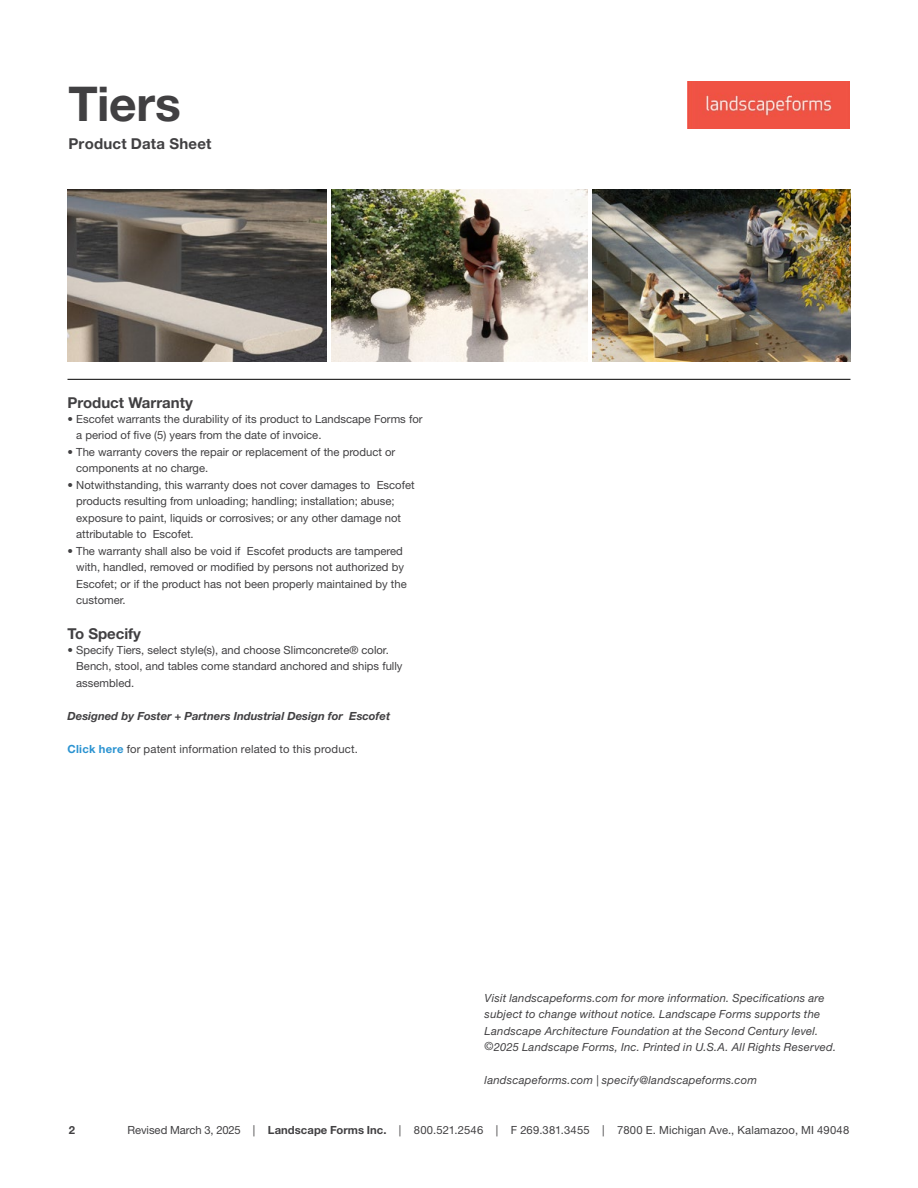
<style>
.page{position:relative;width:918px;height:1188px;background:#fff}
.page>*{position:absolute;margin:0;border:0;box-sizing:border-box;transform-origin:0 0}
.t1{font:700 48px "Helvetica Neue LT Pro";letter-spacing:-.005em;color:#414042}
.t2{font:700 15px "Helvetica Neue LT Pro";color:#414042}
.t3{font:11.25px/16.5px "Helvetica Neue LT Pro";color:#414042}
.t4{font:italic 11.25px/16.5px "Helvetica Neue LT Pro";letter-spacing:.02em;color:#414042}
.t5{font:italic 700 11.25px "Helvetica Neue LT Pro";color:#414042}
.t6{font:700 11.25px "Helvetica Neue LT Pro";color:#414042}
.s1{font-weight:700;color:#2b93d1}
.s2{font-weight:700}
</style>
<div class="page">
<img style="left:687px;top:81px;width:162px;height:47px">
<hr style="left:68px;top:379px;width:782px;height:1px;background:#000">
<img style="left:592px;top:189px;width:258px;height:173px">
<img style="left:331px;top:189px;width:256px;height:173px">
<img style="left:68px;top:189px;width:258px;height:173px">
<h1 class="t1" style="left:69px;top:74px;width:114px">Tiers</h1>
<h2 class="t2" style="left:69px;top:134px;width:144px">Product Data Sheet</h2>
<h2 class="t2" style="left:68px;top:393px;width:127px">Product Warranty</h2>
<p class="t3" style="left:76px;top:410px;width:348px;text-indent:-9px">• Escofet warrants the durability of its product to Landscape Forms for a period of five (5) years from the date of invoice.</p>
<p class="t3" style="left:76px;top:443px;width:321px;text-indent:-9px">• The warranty covers the repair or replacement of the product or components at no charge.</p>
<p class="t3" style="left:76px;top:476px;width:340px;text-indent:-9px">• Notwithstanding, this warranty does not cover damages to Escofet products resulting from unloading; handling; installation; abuse; exposure to paint, liquids or corrosives; or any other damage not attributable to Escofet.</p>
<p class="t3" style="left:76px;top:542px;width:332px;text-indent:-9px">• The warranty shall also be void if Escofet products are tampered with, handled, removed or modified by persons not authorized by Escofet; or if the product has not been properly maintained by the customer.</p>
<h2 class="t2" style="left:68px;top:624px;width:75px">To Specify</h2>
<p class="t3" style="left:76px;top:641px;width:328px;text-indent:-9px">• Specify Tiers, select style(s), and choose Slimconcrete® color.<br>Bench, stool, and tables come standard anchored and ships fully assembled.</p>
<p class="t5" style="left:68px;top:709px;width:324px">Designed by Foster + Partners Industrial Design for Escofet</p>
<p class="t3" style="left:68px;top:740px;width:292px"><span class="s1">Click here</span> for patent information related to this product.</p>
<p class="t4" style="left:485px;top:989px;width:353px">Visit landscapeforms.com for more information. Specifications are subject to change without notice. Landscape Forms supports the Landscape Architecture Foundation at the Second Century level. ©2025 Landscape Forms, Inc. Printed in U.S.A. All Rights Reserved.</p>
<p class="t4" style="left:485px;top:1072px;width:274px">landscapeforms.com | specify@landscapeforms.com</p>
<p class="t6" style="left:69px;top:1123px;width:8px">2</p>
<p class="t3" style="left:128px;top:1121px;width:723px">Revised March 3, 2025 | <span class="s2">Landscape Forms Inc.</span> | 800.521.2546 | F 269.381.3455 | 7800 E. Michigan Ave., Kalamazoo, MI 49048</p>
</div>
